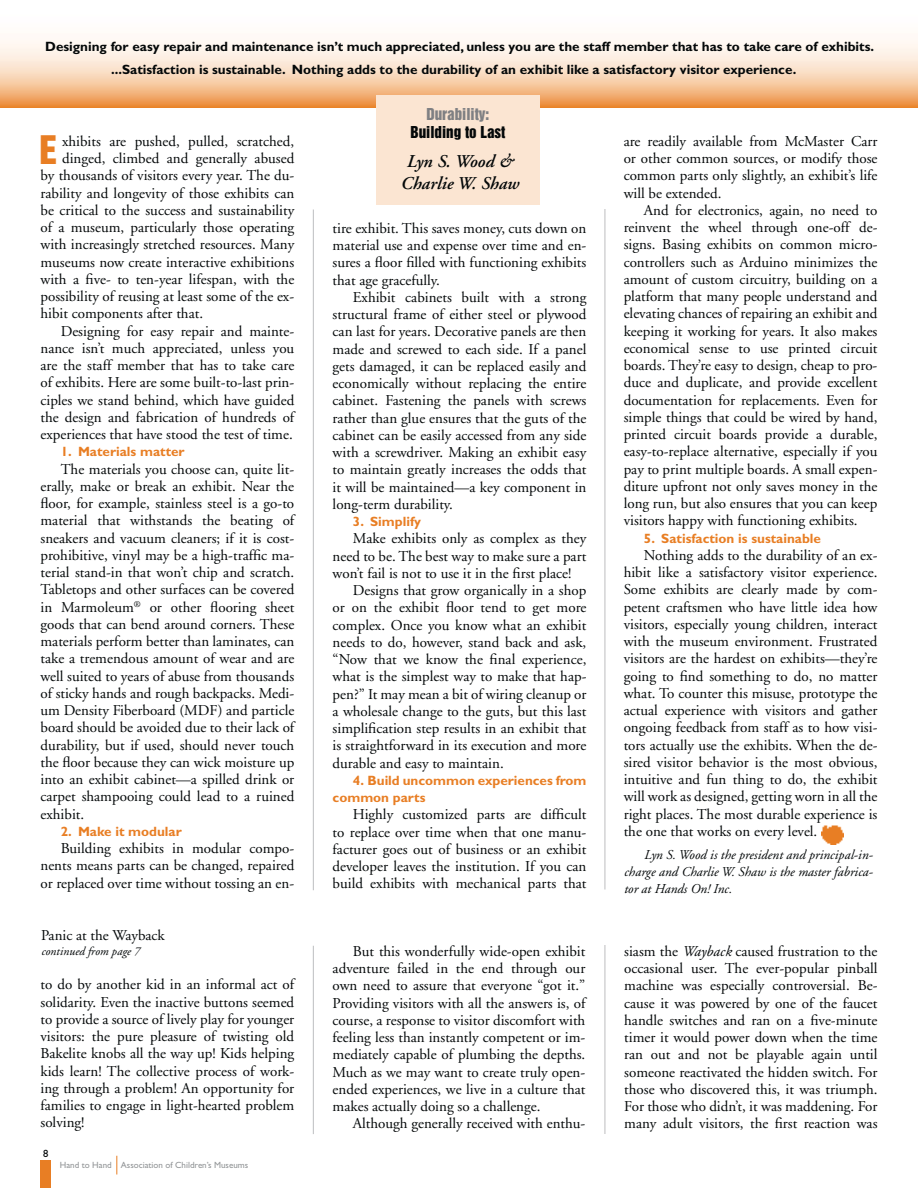
<style>
.page{position:relative;width:918px;height:1188px;background:#fff}
.page>*{position:absolute;margin:0;border:0;box-sizing:border-box;transform-origin:0 0}
.t1{font:36px "Helvetica Inserat";color:#e87e24}
.t2{font:italic 600 18px/21.6px "Adobe Garamond";color:#040809;text-align:center}
.t3{font:15px/17.2px "Adobe Garamond";color:#040809;text-align:justify}
.t4{font:15px "Helvetica Inserat";color:#040809}
.t5{font:15px "Helvetica Inserat";color:#7f8083}
.t6{font:700 13.5px "Gill Sans";color:#040809}
.t7{font:700 13.5px/17.2px "Gill Sans";color:#e87e24}
.t8{font:italic 13.5px/16.8px "Adobe Garamond";color:#040809;text-align:justify}
.t9{font:italic 12px "Adobe Garamond";color:#040809}
.t10{font:10.5px "Gill Sans";color:#040809}
.t11{font:9px "Gill Sans";color:#939698}
.s1{font-style:italic}
</style>
<div class="page">
<hr style="left:313px;top:54px;width:1px;height:1080px;background:#bdbec0">
<hr style="left:605px;top:54px;width:1px;height:1080px;background:#bdbec0">
<div style="left:40px;top:1161px;width:11px;height:27px;background:#e87e24"></div>
<svg style="left:117px;top:1156px;width:1px;height:19px"></svg>
<div style="left:306px;top:891px;width:16px;height:54px;background:#fff"></div>
<div style="left:597px;top:890px;width:16px;height:54px;background:#fff"></div>
<div style="left:306px;top:109px;width:17px;height:100px;background:#fff"></div>
<div style="left:597px;top:108px;width:17px;height:100px;background:#fff"></div>
<svg style="left:0;top:40px;width:918px;height:68px;background:#f8d3b3"></svg>
<div style="left:377px;top:95px;width:163px;height:109px;background:#fbe5d2"></div>
<img style="left:822px;top:825px;width:22px;height:20px">
<p class="t6" style="left:45px;top:41px;width:830px">Designing for easy repair and maintenance isn’t much appreciated, unless you are the staff member that has to take care of exhibits.</p>
<p class="t6" style="left:111px;top:64px;width:687px">...Satisfaction is sustainable. Nothing adds to the durability of an exhibit like a satisfactory visitor experience.</p>
<h1 class="t1" style="left:39px;top:135px;width:19px">E</h1>
<p class="t3" style="left:62px;top:134px;width:234px">xhibits are pushed, pulled, scratched, dinged, climbed and generally abused</p>
<p class="t3" style="left:41px;top:168px;width:255px">by thousands of visitors every year. The du&shy;rability and longevity of those exhibits can be critical to the success and sustainability of a museum, particularly those operating with increasingly stretched resources. Many museums now create interactive exhibitions with a five- to ten-year lifespan, with the possibility of reusing at least some of the ex&shy;hibit components after that.</p>
<p class="t3" style="left:41px;top:324px;width:255px;text-indent:20px">Designing for easy repair and mainte&shy;nance isn’t much appreciated, unless you are the staff member that has to take care of exhibits. Here are some built-to-last prin&shy;ciples we stand behind, which have guided the design and fabrication of hundreds of experiences that have stood the test of time.</p>
<p class="t7" style="left:61px;top:445px;width:125px">1. Materials matter</p>
<p class="t3" style="left:41px;top:462px;width:255px;text-indent:20px">The materials you choose can, quite lit&shy;erally, make or break an exhibit. Near the floor, for example, stainless steel is a go-to material that withstands the beating of sneakers and vacuum cleaners; if it is cost&shy;prohibitive, vinyl may be a high-traffic ma&shy;terial stand-in that won’t chip and scratch.<br>Tabletops and other surfaces can be covered in Marmoleum<sup>®</sup> or other flooring sheet goods that can bend around corners. These materials perform better than laminates, can take a tremendous amount of wear and are well suited to years of abuse from thousands of sticky hands and rough backpacks. Medi&shy;um Density Fiberboard (MDF) and particle board should be avoided due to their lack of durability, but if used, should never touch the floor because they can wick moisture up into an exhibit cabinet—a spilled drink or carpet shampooing could lead to a ruined exhibit.</p>
<p class="t7" style="left:61px;top:824px;width:123px">2. Make it modular</p>
<p class="t3" style="left:41px;top:841px;width:255px;text-indent:20px">Building exhibits in modular compo&shy;nents means parts can be changed, repaired or replaced over time without tossing an en-</p>
<p class="t3" style="left:41px;top:928px;width:125px">Panic at the Wayback</p>
<p class="t9" style="left:41px;top:946px;width:100px">continued from page 7</p>
<p class="t3" style="left:41px;top:977px;width:255px">to do by another kid in an informal act of solidarity. Even the inactive buttons seemed to provide a source of lively play for younger visitors: the pure pleasure of twisting old Bakelite knobs all the way up! Kids helping kids learn! The collective process of work&shy;ing through a problem! An opportunity for families to engage in light-hearted problem solving!</p>
<p class="t10" style="left:43px;top:1150px;width:7px">8</p>
<p class="t11" style="left:60px;top:1162px;width:190px">Hand to Hand Association of Children’s Museums</p>
<p class="t5" style="left:426px;top:108px;width:64px">Durability:</p>
<p class="t4" style="left:410px;top:126px;width:97px">Building to Last</p>
<p class="t2" style="left:400px;top:152px;width:120px">Lyn S. Wood &amp;<br>Charlie W. Shaw</p>
<p class="t3" style="left:333px;top:221px;width:255px">tire exhibit. This saves money, cuts down on material use and expense over time and en&shy;sures a floor filled with functioning exhibits that age gracefully.</p>
<p class="t3" style="left:333px;top:290px;width:255px;text-indent:20px">Exhibit cabinets built with a strong structural frame of either steel or plywood can last for years. Decorative panels are then made and screwed to each side. If a panel gets damaged, it can be replaced easily and economically without replacing the entire cabinet. Fastening the panels with screws rather than glue ensures that the guts of the cabinet can be easily accessed from any side with a screwdriver. Making an exhibit easy to maintain greatly increases the odds that it will be maintained—a key component in long-term durability.</p>
<p class="t7" style="left:353px;top:514px;width:70px">3. Simplify</p>
<p class="t3" style="left:353px;top:531px;width:235px">Make exhibits only as complex as they</p>
<p class="t3" style="left:333px;top:549px;width:255px">need to be. The best way to make sure a part</p>
<p class="t3" style="left:333px;top:566px;width:240px">won’t fail is not to use it in the first place!</p>
<p class="t3" style="left:353px;top:583px;width:235px">Designs that grow organically in a shop</p>
<p class="t3" style="left:333px;top:600px;width:255px">or on the exhibit floor tend to get more</p>
<p class="t3" style="left:333px;top:618px;width:255px">complex. Once you know what an exhibit</p>
<p class="t3" style="left:333px;top:635px;width:255px">needs to do, however, stand back and ask,</p>
<p class="t3" style="left:333px;top:652px;width:255px">“Now that we know the final experience,</p>
<p class="t3" style="left:333px;top:669px;width:255px">what is the simplest way to make that hap-</p>
<p class="t3" style="left:333px;top:687px;width:255px">pen?” It may mean a bit of wiring cleanup or</p>
<p class="t3" style="left:333px;top:704px;width:255px">a wholesale change to the guts, but this last</p>
<p class="t3" style="left:333px;top:721px;width:255px">simplification step results in an exhibit that</p>
<p class="t3" style="left:333px;top:738px;width:255px">is straightforward in its execution and more</p>
<p class="t3" style="left:333px;top:756px;width:173px">durable and easy to maintain.</p>
<p class="t7" style="left:333px;top:773px;width:255px;text-indent:20px">4. Build uncommon experiences from common parts</p>
<p class="t3" style="left:333px;top:807px;width:255px;text-indent:20px">Highly customized parts are difficult to replace over time when that one manu&shy;facturer goes out of business or an exhibit developer leaves the institution. If you can build exhibits with mechanical parts that</p>
<p class="t3" style="left:333px;top:944px;width:254px;text-indent:20px">But this wonderfully wide-open exhibit adventure failed in the end through our own need to assure that everyone “got it.” Providing visitors with all the answers is, of course, a response to visitor discomfort with feeling less than instantly competent or im&shy;mediately capable of plumbing the depths.<br>Much as we may want to create truly open&shy;ended experiences, we live in a culture that makes actually doing so a challenge.</p>
<p class="t3" style="left:353px;top:1116px;width:234px">Although generally received with enthu-</p>
<p class="t3" style="left:624px;top:134px;width:255px">are readily available from McMaster Carr or other common sources, or modify those common parts only slightly, an exhibit’s life will be extended.</p>
<p class="t3" style="left:624px;top:203px;width:255px;text-indent:20px">And for electronics, again, no need to reinvent the wheel through one-off de&shy;signs. Basing exhibits on common micro&shy;controllers such as Arduino minimizes the amount of custom circuitry, building on a platform that many people understand and elevating chances of repairing an exhibit and keeping it working for years. It also makes economical sense to use printed circuit boards. They’re easy to design, cheap to pro&shy;duce and duplicate, and provide excellent documentation for replacements. Even for simple things that could be wired by hand, printed circuit boards provide a durable, easy-to-replace alternative, especially if you pay to print multiple boards. A small expen&shy;diture upfront not only saves money in the long run, but also ensures that you can keep visitors happy with functioning exhibits.</p>
<p class="t7" style="left:644px;top:531px;width:179px">5. Satisfaction is sustainable</p>
<p class="t3" style="left:624px;top:548px;width:255px;text-indent:20px">Nothing adds to the durability of an ex&shy;hibit like a satisfactory visitor experience.<br>Some exhibits are clearly made by com&shy;petent craftsmen who have little idea how visitors, especially young children, interact with the museum environment. Frustrated visitors are the hardest on exhibits—they’re going to find something to do, no matter what. To counter this misuse, prototype the actual experience with visitors and gather ongoing feedback from staff as to how visi&shy;tors actually use the exhibits. When the de&shy;sired visitor behavior is the most obvious, intuitive and fun thing to do, the exhibit will work as designed, getting worn in all the right places. The most durable experience is the one that works on every level.</p>
<p class="t8" style="left:624px;top:848px;width:251px;text-indent:20px">Lyn S. Wood is the president and principal-in&shy;charge and Charlie W. Shaw is the master fabrica&shy;tor at Hands On! Inc.</p>
<p class="t3" style="left:624px;top:944px;width:255px">siasm the <span class="s1">Wayback</span> caused frustration to the occasional user. The ever-popular pinball machine was especially controversial. Be&shy;cause it was powered by one of the faucet handle switches and ran on a five-minute timer it would power down when the time ran out and not be playable again until someone reactivated the hidden switch. For those who discovered this, it was triumph.<br>For those who didn’t, it was maddening. For many adult visitors, the first reaction was</p>
</div>
